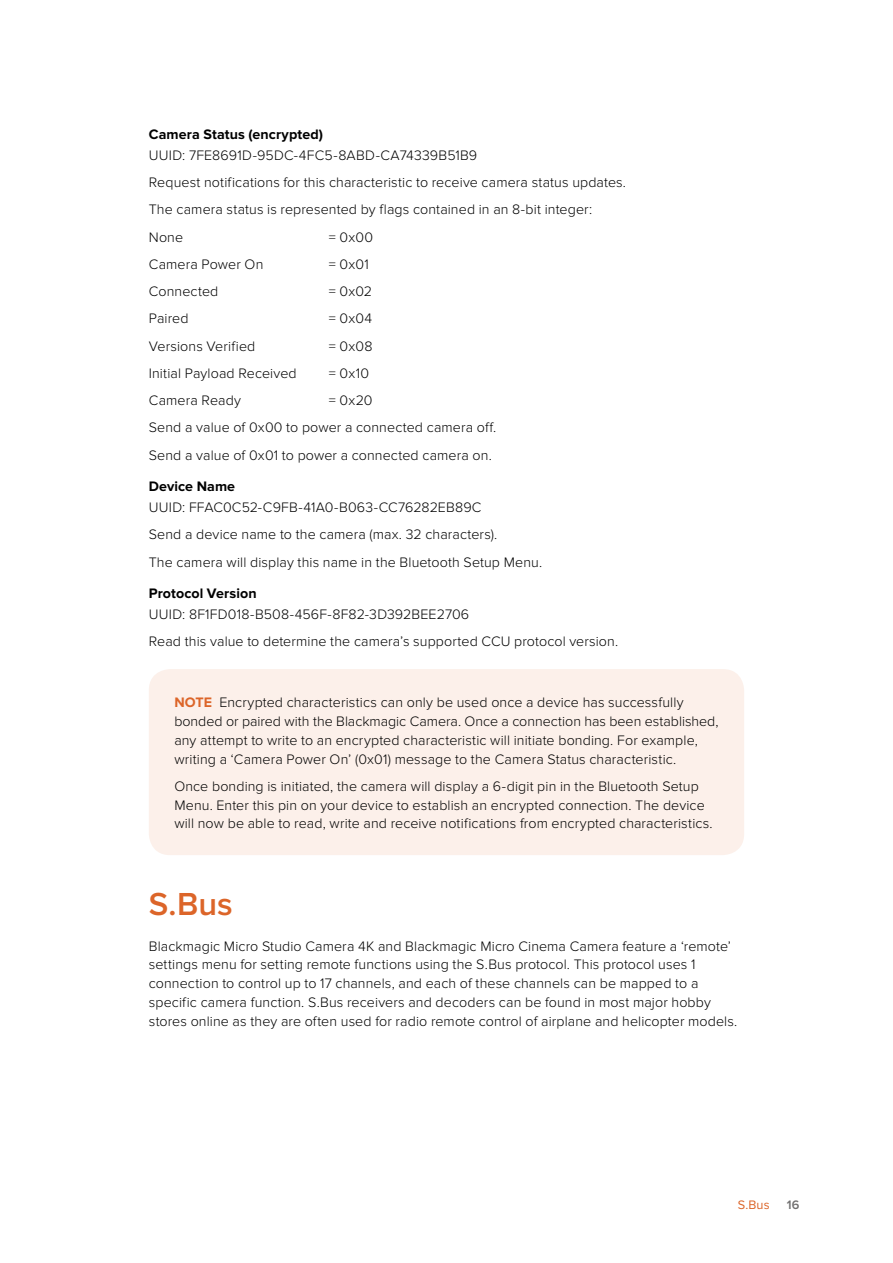
<style>
.page{position:relative;width:893px;height:1263px;background:#fff}
.page>*{position:absolute;margin:0;border:0;box-sizing:border-box;transform-origin:0 0}
.t1{font:600 33px "Proxima Nova";color:#dc6529}
.t2{font:300 14.25px/18.8px "Proxima Nova";letter-spacing:.005em;color:#000}
.t3{font:700 14.25px "Proxima Nova";letter-spacing:.005em;color:#000}
.t4{font:12.75px "Proxima Nova";color:#dc6529}
.t5{font:600 12.75px "Proxima Nova";color:#706f6f}
.s1{font-weight:700;color:#dc6529}
</style>
<div class="page">
<div style="left:149px;top:669px;width:595px;height:186px;background:#fcf0ea;border-radius:21px"></div>
<p class="t3" style="left:149px;top:126px;width:176px">Camera Status (encrypted)</p>
<p class="t2" style="left:149px;top:141px;width:479px;line-height:27.3px">UUID: 7FE8691D-95DC-4FC5-8ABD-CA74339B51B9<br>Request notifications for this characteristic to receive camera status updates.<br>The camera status is represented by flags contained in an 8-bit integer:<br>None</p>
<p class="t2" style="left:329px;top:228px;width:46px">= 0x00</p>
<p class="t2" style="left:149px;top:255px;width:116px">Camera Power On</p>
<p class="t2" style="left:329px;top:255px;width:41px">= 0x01</p>
<p class="t2" style="left:149px;top:282px;width:71px">Connected</p>
<p class="t2" style="left:329px;top:282px;width:45px">= 0x02</p>
<p class="t2" style="left:149px;top:309px;width:41px">Paired</p>
<p class="t2" style="left:329px;top:309px;width:45px">= 0x04</p>
<p class="t2" style="left:149px;top:337px;width:108px">Versions Verified</p>
<p class="t2" style="left:329px;top:337px;width:45px">= 0x08</p>
<p class="t2" style="left:149px;top:364px;width:149px">Initial Payload Received</p>
<p class="t2" style="left:329px;top:364px;width:42px">= 0x10</p>
<p class="t2" style="left:149px;top:391px;width:94px">Camera Ready</p>
<p class="t2" style="left:149px;top:387px;width:349px;line-height:27.3px;text-indent:180px">= 0x20<br>Send a value of 0x00 to power a connected camera off.<br>Send a value of 0x01 to power a connected camera on.</p>
<p class="t3" style="left:149px;top:478px;width:88px">Device Name</p>
<p class="t2" style="left:149px;top:494px;width:395px;line-height:27.3px">UUID: FFAC0C52-C9FB-41A0-B063-CC76282EB89C<br>Send a device name to the camera (max. 32 characters).<br>The camera will display this name in the Bluetooth Setup Menu.</p>
<p class="t3" style="left:149px;top:585px;width:109px">Protocol Version</p>
<p class="t2" style="left:149px;top:601px;width:471px;line-height:27.3px">UUID: 8F1FD018-B508-456F-8F82-3D392BEE2706<br>Read this value to determine the camera’s supported CCU protocol version.</p>
<p class="t2" style="left:174px;top:693px;width:546px"><span class="s1">NOTE</span> Encrypted characteristics can only be used once a device has successfully bonded or paired with the Blackmagic Camera. Once a connection has been established, any attempt to write to an encrypted characteristic will initiate bonding. For example, writing a ‘Camera Power On’ (0x01) message to the Camera Status characteristic.</p>
<p class="t2" style="left:174px;top:777px;width:540px">Once bonding is initiated, the camera will display a 6-digit pin in the Bluetooth Setup<br>Menu. Enter this pin on your device to establish an encrypted connection. The device will now be able to read, write and receive notifications from encrypted characteristics.</p>
<h1 class="t1" style="left:149px;top:885px;width:85px">S.Bus</h1>
<p class="t2" style="left:149px;top:937px;width:590px">Blackmagic Micro Studio Camera 4K and Blackmagic Micro Cinema Camera feature a ‘remote’ settings menu for setting remote functions using the S.Bus protocol. This protocol uses 1 connection to control up to 17 channels, and each of these channels can be mapped to a specific camera function. S.Bus receivers and decoders can be found in most major hobby stores online as they are often used for radio remote control of airplane and helicopter models.</p>
<p class="t4" style="left:738px;top:1198px;width:33px">S.Bus</p>
<p class="t5" style="left:787px;top:1198px;width:14px">16</p>
</div>
